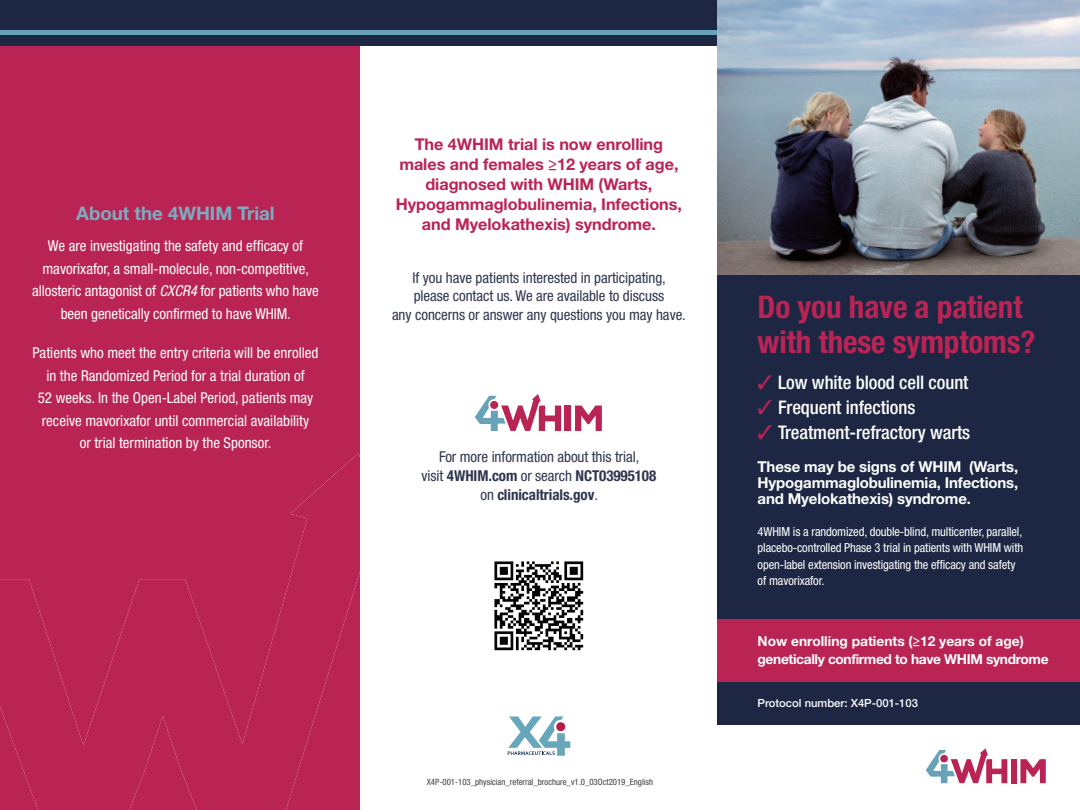
<style>
.page{position:relative;width:1080px;height:810px;background:#fff}
.page>*{position:absolute;margin:0;border:0;box-sizing:border-box;transform-origin:0 0}
.t1{font:700 condensed 31.25px/35px "Helvetica Neue LT Std";letter-spacing:-.005em;color:#ba2454}
.t2{font:500 condensed 18.75px "Helvetica Neue LT Std";letter-spacing:-.005em;color:#fff}
.t3{font:700 18.75px "Helvetica Neue LT Std";letter-spacing:-.005em;color:#7cacc0}
.t4{font:700 16.25px/20px "Helvetica Neue LT Std";letter-spacing:-.005em;color:#ba2454;text-align:center}
.t5{font:condensed 15px/22.5px "Helvetica Neue LT Std";color:#fff;text-align:center}
.t6{font:condensed 15px/18.8px "Helvetica Neue LT Std";letter-spacing:-.005em;color:#2f354f;text-align:center}
.t7{font:700 15px/16.2px "Helvetica Neue LT Std";letter-spacing:-.01em;color:#fff;text-align:justify}
.t8{font:700 13.75px/17.5px "Helvetica Neue LT Std";letter-spacing:-.025em;color:#fff}
.t9{font:condensed 12.5px/16.2px "Helvetica Neue LT Std";letter-spacing:-.01em;color:#fff}
.t10{font:500 11.25px "Helvetica Neue LT Std";color:#fff}
.t11{font:condensed 8.75px "Helvetica Neue LT Std";color:#3e3e3f}
.s1{font-style:italic}
.s2{font-weight:700}
.s3{color:#ba2454}
</style>
<div class="page">
<div style="left:718px;top:271px;width:362px;height:453px;background:#1d2743"></div>
<div style="left:0;top:33px;width:360px;height:777px;background:#ba2454"></div>
<div style="left:0;top:0;width:718px;height:46px;background:#1d2743"></div>
<div style="left:565px;top:405px;width:6px;height:26px;background:#ba2454"></div>
<svg style="left:575px;top:406px;width:27px;height:25px"></svg>
<svg style="left:475px;top:394px;width:86px;height:37px"></svg>
<div style="left:1011px;top:759px;width:6px;height:24px;background:#ba2454"></div>
<svg style="left:1020px;top:759px;width:26px;height:24px"></svg>
<svg style="left:926px;top:748px;width:81px;height:35px"></svg>
<hr style="left:0;top:31px;width:1080px;height:4px;background:#67a2b8">
<svg style="left:508px;top:716px;width:62px;height:40px"></svg>
<img style="left:718px;top:0;width:362px;height:275px">
<div style="left:718px;top:620px;width:362px;height:62px;background:#ba2454"></div>
<img style="left:494px;top:561px;width:90px;height:90px">
<svg style="left:0;top:453px;width:360px;height:357px"></svg>
<p class="t3" style="left:76px;top:201px;width:200px">About the 4WHIM Trial</p>
<p class="t5" style="left:32px;top:235px;width:288px">We are investigating the safety and efficacy of mavorixafor, a small-molecule, non-competitive, allosteric antagonist of <span class="s1">CXCR4</span> for patients who have been genetically confirmed to have WHIM.</p>
<p class="t5" style="left:33px;top:341px;width:287px">Patients who meet the entry criteria will be enrolled in the Randomized Period for a trial duration of<br>52 weeks. In the Open-Label Period, patients may receive mavorixafor until commercial availability<br>or trial termination by the Sponsor.</p>
<p class="t4" style="left:396px;top:134px;width:288px">The 4WHIM trial is now enrolling males and females ≥12 years of age, diagnosed with WHIM (Warts,<br>Hypogammaglobulinemia, Infections, and Myelokathexis) syndrome.</p>
<p class="t6" style="left:392px;top:268px;width:295px">If you have patients interested in participating,<br>please contact us. We are available to discuss<br>any concerns or answer any questions you may have.</p>
<p class="t6" style="left:422px;top:447px;width:236px">For more information about this trial,<br>visit <span class="s2">4WHIM.com</span> or search <span class="s2">NCT03995108 </span>on <span class="s2">clinicaltrials.gov</span>.</p>
<p class="t11" style="left:427px;top:777px;width:228px">X4P-001-103_physician_referral_brochure_v1.0_03Oct2019_English</p>
<h1 class="t1" style="left:758px;top:289px;width:279px">Do you have a patient with these symptoms?</h1>
<p class="t2" style="left:758px;top:371px;width:212px"><span class="s3">✓</span> Low white blood cell count</p>
<p class="t2" style="left:758px;top:396px;width:159px"><span class="s3">✓</span> Frequent infections</p>
<p class="t2" style="left:758px;top:421px;width:214px"><span class="s3">✓</span> Treatment-refractory warts</p>
<p class="t7" style="left:758px;top:458px;width:262px">These may be signs of WHIM (Warts, Hypogammaglobulinemia, Infections, and Myelokathexis) syndrome.</p>
<p class="t9" style="left:758px;top:524px;width:267px">4WHIM is a randomized, double-blind, multicenter, parallel, placebo-controlled Phase 3 trial in patients with WHIM with open-label extension investigating the efficacy and safety of mavorixafor.</p>
<p class="t8" style="left:758px;top:632px;width:293px">Now enrolling patients (≥12 years of age) genetically confirmed to have WHIM syndrome</p>
<p class="t10" style="left:758px;top:697px;width:162px">Protocol number: X4P-001-103</p>
</div>
